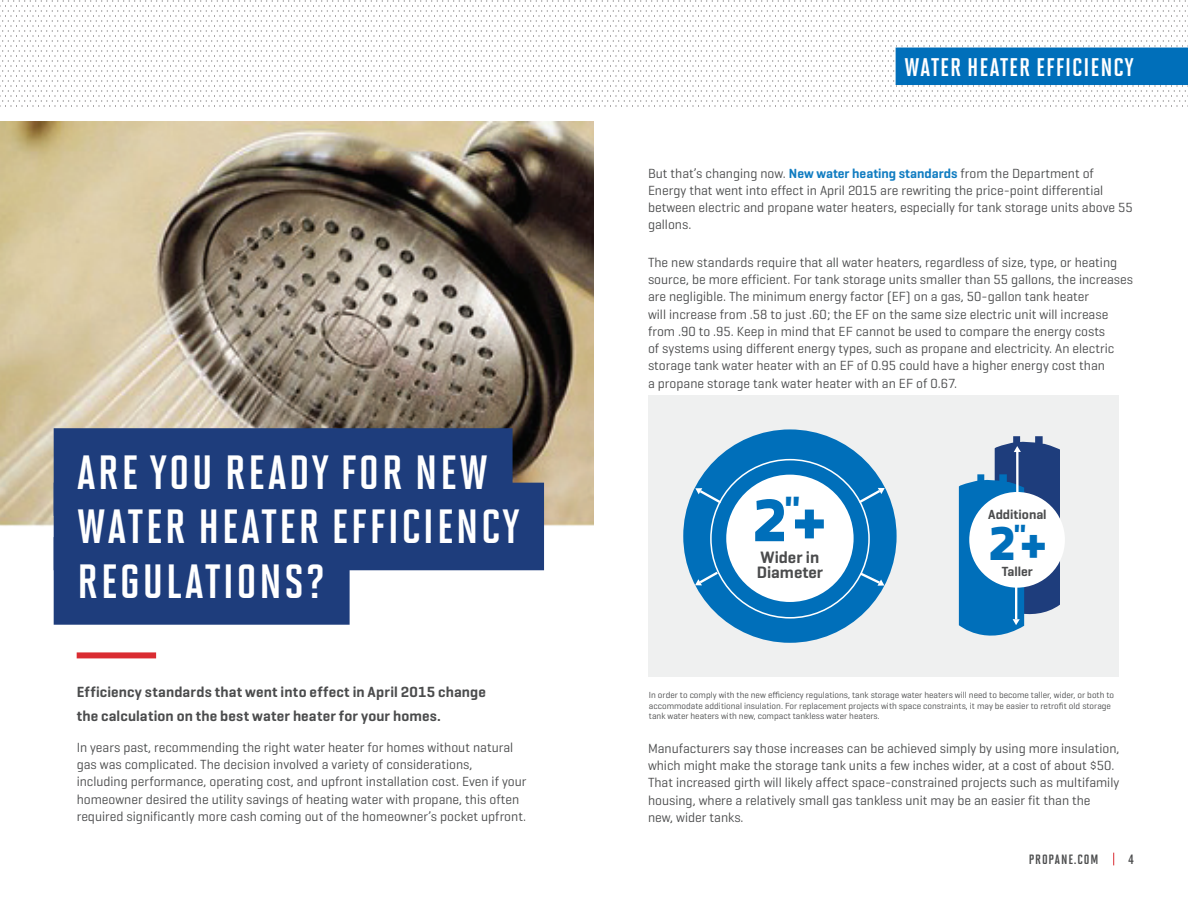
<style>
.page{position:relative;width:1188px;height:918px;background:#fff}
.page>*{position:absolute;margin:0;border:0;box-sizing:border-box;transform-origin:0 0}
.t1{font:800 59.55px "Decima Nova";color:#006fba}
.t2{font:700 48px/54.4px "Solano Gothic Sc Pro";letter-spacing:.05em;color:#fff}
.t3{font:800 47.1px "Decima Nova";color:#006fba}
.t4{font:700 25.5px "Solano Gothic Sc Pro";letter-spacing:.04em;color:#fff}
.t5{font:600 16.8px/15.3px "Geogrotesque";color:#4b4c4d}
.t6{font:600 15px/24px "Geogrotesque";letter-spacing:.01em;color:#4b4c4d}
.t7{font:13.5px/17.2px "Geogrotesque";color:#4b4c4d}
.t8{font:600 13.5px "Geogrotesque";color:#4b4c4d}
.t9{font:13.5px "Solano Gothic Sc Pro Bd SC";letter-spacing:.065em;color:#4b4c4d}
.t10{font:700 13.5px "Solano Gothic Sc Pro";color:#4b4c4d}
.t11{font:9px/10.5px "Geogrotesque";color:#4b4c4d}
.s1{font-weight:600;color:#107cc1}
</style>
<div class="page">
<svg style="left:0;top:0;width:1188px;height:107px"></svg>
<svg style="left:1113px;top:853px;width:1px;height:12px"></svg>
<svg style="left:0;top:121px;width:594px;height:420px;background:#a0937d"></svg>
<div style="left:648px;top:395px;width:470px;height:281px;background:#eff0f0"></div>
<div style="left:688px;top:434px;width:204px;height:204px;background:#006fba;border-radius:50%"></div>
<div style="left:683px;top:429px;width:214px;height:214px;border:9px solid #006fba;border-radius:50%"></div>
<div style="left:726px;top:475px;width:128px;height:127px;background:#fff;border-radius:50%"></div>
<svg style="left:695px;top:488px;width:29px;height:18px"></svg>
<svg style="left:856px;top:488px;width:29px;height:17px"></svg>
<svg style="left:695px;top:570px;width:25px;height:16px"></svg>
<svg style="left:857px;top:570px;width:27px;height:16px"></svg>
<svg style="left:959px;top:436px;width:101px;height:200px"></svg>
<hr style="left:1015px;top:573px;width:2px;height:46px;background:#fff">
<div style="left:969px;top:492px;width:96px;height:96px;background:#fff;border-radius:50%"></div>
<div style="left:77px;top:652px;width:79px;height:6px;background:#da2c32"></div>
<div style="left:54px;top:428px;width:459px;height:88px;background:#1e3d7c"></div>
<div style="left:54px;top:483px;width:490px;height:87px;background:#1e3d7c"></div>
<div style="left:54px;top:537px;width:296px;height:88px;background:#1e3d7c"></div>
<div style="left:896px;top:48px;width:292px;height:37px;background:#006fba"></div>
<h2 class="t2" style="left:77px;top:445px;width:444px">ARE YOU READY FOR NEW<br>WATER HEATER EFFICIENCY<br>REGULATIONS?</h2>
<p class="t6" style="left:77px;top:680px;width:411px">Efficiency standards that went into effect in April 2015 change the calculation on the best water heater for your homes.</p>
<p class="t7" style="left:77px;top:738px;width:451px">In years past, recommending the right water heater for homes without natural gas was complicated. The decision involved a variety of considerations, including performance, operating cost, and upfront installation cost. Even if your homeowner desired the utility savings of heating water with propane, this often required significantly more cash coming out of the homeowner’s pocket upfront.</p>
<h3 class="t4" style="left:905px;top:53px;width:230px">WATER HEATER EFFICIENCY</h3>
<p class="t7" style="left:648px;top:164px;width:486px">But that’s changing now. <span class="s1">New water heating standards</span> from the Department of Energy that went into effect in April 2015 are rewriting the price-point differential between electric and propane water heaters, especially for tank storage units above 55 gallons.</p>
<p class="t7" style="left:648px;top:253px;width:487px">The new standards require that all water heaters, regardless of size, type, or heating source, be more efficient. For tank storage units smaller than 55 gallons, the increases are negligible. The minimum energy factor (EF) on a gas, 50-gallon tank heater<br>will increase from .58 to just .60; the EF on the same size electric unit will increase from .90 to .95. Keep in mind that EF cannot be used to compare the energy costs<br>of systems using different energy types, such as propane and electricity. An electric storage tank water heater with an EF of 0.95 could have a higher energy cost than<br>a propane storage tank water heater with an EF of 0.67.</p>
<h1 class="t1" style="left:753px;top:486px;width:77px">2<sup>"</sup>+</h1>
<p class="t5" style="left:757px;top:549px;width:68px">Wider in<br>Diameter</p>
<p class="t8" style="left:988px;top:506px;width:60px">Additional</p>
<h3 class="t3" style="left:989px;top:516px;width:61px">2<sup>"</sup>+</h3>
<p class="t8" style="left:1002px;top:563px;width:33px">Taller</p>
<p class="t11" style="left:649px;top:690px;width:467px">In order to comply with the new efficiency regulations, tank storage water heaters will need to become taller, wider, or both to accommodate additional insulation. For replacement projects with space constraints, it may be easier to retrofit old storage tank water heaters with new, compact tankless water heaters.</p>
<p class="t7" style="left:648px;top:739px;width:473px">Manufacturers say those increases can be achieved simply by using more insulation, which might make the storage tank units a few inches wider, at a cost of about $50.<br>That increased girth will likely affect space-constrained projects such as multifamily housing, where a relatively small gas tankless unit may be an easier fit than the<br>new, wider tanks.</p>
<p class="t9" style="left:1029px;top:852px;width:71px">PROPANE.COM</p>
<p class="t10" style="left:1129px;top:852px;width:7px">4</p>
</div>
